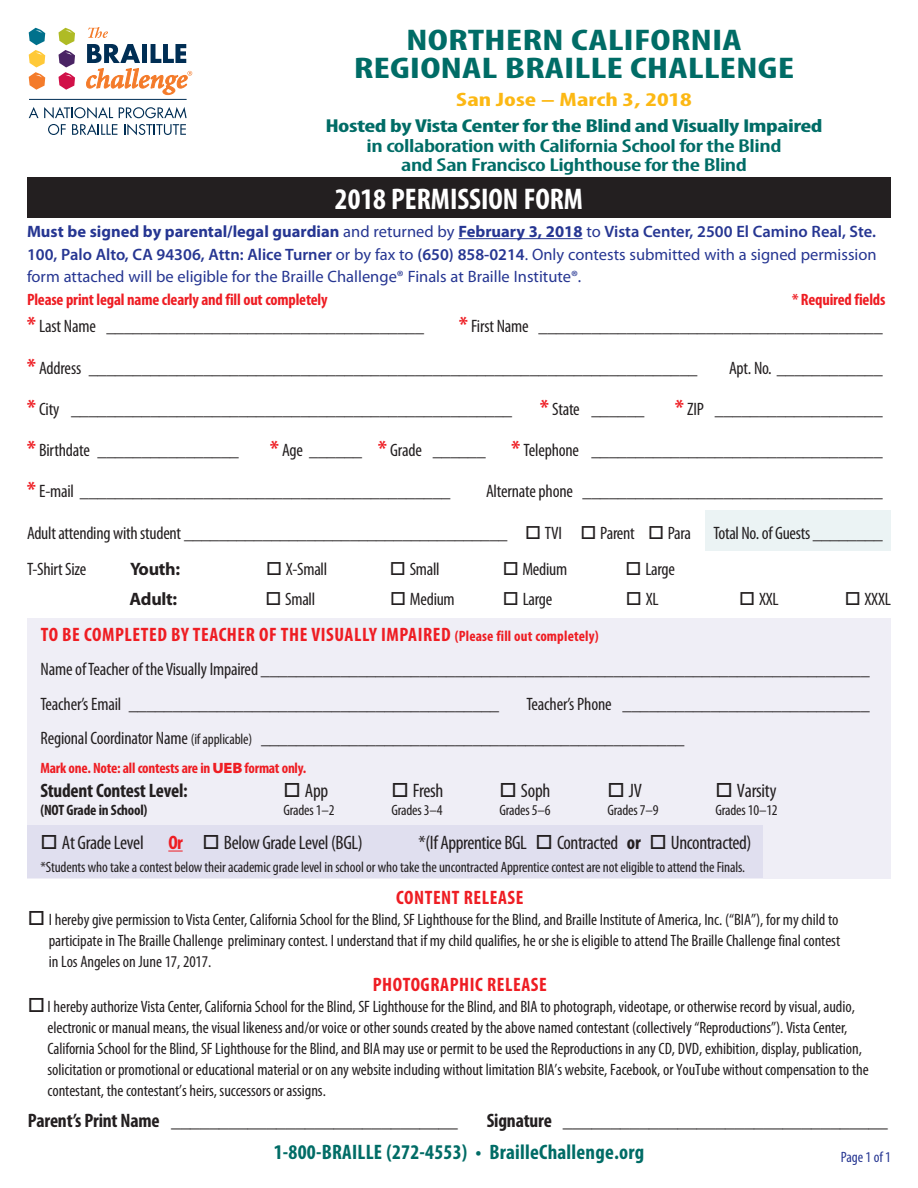
<style>
.page{position:relative;width:918px;height:1188px;background:#fff}
.page>*{position:absolute;margin:0;border:0;box-sizing:border-box;transform-origin:0 0}
.t1{font:700 condensed 30px/28.5px "Myriad Pro";color:#006c66;text-align:center;scale:1.4 1}
.t2{font:700 condensed 30px "Myriad Pro";color:#fff}
.t3{font:700 condensed 21px "Myriad Pro";letter-spacing:.01em;color:#006c66}
.t4{font:700 condensed 19.5px "Myriad Pro";letter-spacing:-.01em;color:#231f20}
.t5{font:condensed 19.5px "Myriad Pro";letter-spacing:-.02em;color:#231f20}
.t6{font:700 condensed 19.5px "Myriad Pro";letter-spacing:.03em;color:#ee1d23}
.t7{font:700 condensed 19.5px "Myriad Pro";color:#fcb814;scale:1.4 1}
.t8{font:600 condensed 18.75px/19.5px "Myriad Pro";letter-spacing:-.02em;color:#006c66;text-align:center;scale:1.4 1}
.t9{font:condensed 18px "Myriad Pro";letter-spacing:-.015em;color:#231f20}
.t10{font:condensed 18px "Myriad Pro";color:#231f20}
.t11{font:700 condensed 18px "Myriad Pro";color:#231f20}
.t12{font:700 18px "Myriad Pro";letter-spacing:-.015em;color:#231f20}
.t13{font:condensed 16.5px/21px "Myriad Pro";letter-spacing:-.005em;color:#231f20;text-align:justify}
.t14{font:16.5px/22.5px "Myriad Pro";color:#263692;text-align:justify}
.t15{font:700 condensed 16.5px "Myriad Pro";letter-spacing:-.01em;color:#ee1d23}
.t16{font:condensed 15px "Myriad Pro";letter-spacing:-.01em;color:#231f20}
.t17{font:700 condensed 15px "Myriad Pro";letter-spacing:-.015em;color:#ee1d23}
.t18{font:700 condensed 15px "Myriad Pro";letter-spacing:-.015em;color:#231f20}
.t19{font:condensed 15px "Myriad Pro";color:#263692}
.s1{font-weight:700}
.s2{font-weight:600}
.s3{font-weight:700;font-size:22.5px;color:#ee1d23}
.s4{font-size:15px}
.s5{font-style:inherit}
.s6{font-weight:400}
.s7{font-weight:900;font-stretch:semi-expanded}
.s8{font-weight:700;color:#ee1d23}
</style>
<div class="page">
<div style="left:705px;top:510px;width:186px;height:40px;background:#ebf3f4"></div>
<div style="left:27px;top:618px;width:864px;height:260px;background:#efeef6"></div>
<div style="left:27px;top:825px;width:735px;height:53px;background:#e0dfef"></div>
<hr style="left:459px;top:238px;width:124px;height:1px;background:#263692">
<hr style="left:29px;top:99px;width:158px;height:1px;background:#002e54">
<svg style="left:29px;top:107px;width:158px;height:28px"></svg>
<svg style="left:88px;top:27px;width:20px;height:11px"></svg>
<svg style="left:86px;top:44px;width:106px;height:51px"></svg>
<svg style="left:59px;top:28px;width:16px;height:62px"></svg>
<svg style="left:29px;top:28px;width:16px;height:62px"></svg>
<div style="left:27px;top:177px;width:864px;height:41px;background:#231f20"></div>
<svg style="left:168px;top:851px;width:15px;height:1px"></svg>
<p class="t1" style="left:354px;top:25px;width:316px">NORTHERN CALIFORNIA<br>REGIONAL BRAILLE CHALLENGE</p>
<p class="t7" style="left:456px;top:87px;width:170px">San Jose – March 3, 2018</p>
<p class="t8" style="left:325px;top:116px;width:357px"><span class="s1">Hosted by Vista Center for the Blind and Visually Impaired </span>in collaboration with California School for the Blind<br>and San Francisco Lighthouse for the Blind</p>
<p class="t2" style="left:335px;top:180px;width:250px">2018 PERMISSION FORM</p>
<p class="t14" style="left:27px;top:220px;width:851px"><span class="s1">Must be signed by parental/legal guardian</span> and returned by <span class="s1">February 3, 2018</span> to <span class="s2">Vista Center, 2500 El Camino Real, Ste.<br>100, Palo Alto, CA 94306, Attn: Alice Turner</span> or by fax to <span class="s2">(650) 858-0214</span>. Only contests submitted with a signed permission form attached will be eligible for the Braille Challenge® Finals at Braille Institute®.</p>
<p class="t15" style="left:27px;top:289px;width:302px">Please print legal name clearly and fill out completely</p>
<p class="t15" style="left:792px;top:289px;width:95px">* Required fields</p>
<p class="t9" style="left:27px;top:315px;width:399px"><span class="s3">*</span> Last Name ____________________________________</p>
<p class="t9" style="left:459px;top:315px;width:425px"><span class="s3">*</span> First Name _______________________________________</p>
<p class="t9" style="left:27px;top:357px;width:672px"><span class="s3">*</span> Address _____________________________________________________________________</p>
<p class="t9" style="left:729px;top:357px;width:155px">Apt. No. ____________</p>
<p class="t9" style="left:27px;top:398px;width:619px"><span class="s3">*</span> City __________________________________________________ <span class="s3">*</span> State ______</p>
<p class="t9" style="left:675px;top:398px;width:209px"><span class="s3">*</span> ZIP ___________________</p>
<p class="t9" style="left:27px;top:439px;width:213px"><span class="s3">*</span> Birthdate ________________</p>
<p class="t9" style="left:270px;top:439px;width:614px"><span class="s3">*</span> Age ______ <span class="s3">*</span> Grade ______ <span class="s3">*</span> Telephone _________________________________</p>
<p class="t9" style="left:27px;top:480px;width:425px"><span class="s3">*</span> E-mail __________________________________________</p>
<p class="t9" style="left:486px;top:480px;width:398px">Alternate phone __________________________________</p>
<p class="t9" style="left:27px;top:522px;width:857px">Adult attending with student _____________________________________ □ TVI □ Parent □ Para Total No. of Guests ________</p>
<p class="t9" style="left:27px;top:558px;width:61px">T-Shirt Size</p>
<p class="t12" style="left:130px;top:557px;width:52px">Youth:</p>
<p class="t9" style="left:266px;top:558px;width:63px">□ X-Small</p>
<p class="t9" style="left:390px;top:558px;width:51px">□ Small</p>
<p class="t9" style="left:503px;top:558px;width:66px">□ Medium</p>
<p class="t9" style="left:626px;top:558px;width:51px">□ Large</p>
<p class="t12" style="left:130px;top:587px;width:49px">Adult:</p>
<p class="t9" style="left:265px;top:588px;width:51px">□ Small</p>
<p class="t9" style="left:390px;top:588px;width:66px">□ Medium</p>
<p class="t9" style="left:503px;top:588px;width:51px">□ Large</p>
<p class="t9" style="left:626px;top:588px;width:34px">□ XL</p>
<p class="t9" style="left:739px;top:588px;width:41px">□ XXL</p>
<p class="t9" style="left:845px;top:588px;width:48px">□ XXXL</p>
<p class="t6" style="left:41px;top:622px;width:560px">TO BE COMPLETED BY TEACHER OF THE VISUALLY IMPAIRED <span class="s4">(Please fill out completely)</span></p>
<p class="t10" style="left:40px;top:658px;width:831px"><span class="s5">Name of Teacher of the Visually Impaired</span> _____________________________________________________________________</p>
<p class="t10" style="left:40px;top:693px;width:460px"><span class="s5">Teacher’s Email</span> __________________________________________</p>
<p class="t11" style="left:526px;top:692px;width:345px"><span class="s6">Teacher’s Phone</span> ____________________________</p>
<p class="t9" style="left:40px;top:727px;width:646px">Regional Coordinator Name <span class="s4">(if applicable)</span> ________________________________________________</p>
<p class="t17" style="left:40px;top:759px;width:267px">Mark one. Note: all contests are in <span class="s7">UEB</span> format only.</p>
<p class="t4" style="left:40px;top:779px;width:149px">Student Contest Level:</p>
<p class="t5" style="left:284px;top:779px;width:46px">□ App</p>
<p class="t5" style="left:392px;top:779px;width:53px">□ Fresh</p>
<p class="t5" style="left:500px;top:779px;width:52px">□ Soph</p>
<p class="t5" style="left:608px;top:779px;width:36px">□ JV</p>
<p class="t5" style="left:716px;top:779px;width:62px">□ Varsity</p>
<p class="t18" style="left:40px;top:801px;width:108px">(NOT Grade in School)</p>
<p class="t16" style="left:283px;top:801px;width:53px">Grades 1–2</p>
<p class="t16" style="left:391px;top:801px;width:53px">Grades 3–4</p>
<p class="t16" style="left:499px;top:801px;width:53px">Grades 5–6</p>
<p class="t16" style="left:607px;top:801px;width:53px">Grades 7–9</p>
<p class="t16" style="left:715px;top:801px;width:64px">Grades 10–12</p>
<p class="t5" style="left:40px;top:831px;width:105px">□ At Grade Level</p>
<p class="t5" style="left:168px;top:831px;width:196px"><span class="s8">Or</span> □ Below Grade Level (BGL)</p>
<p class="t5" style="left:418px;top:831px;width:335px">*(If Apprentice BGL □ Contracted <span class="s1">or</span> □ Uncontracted)</p>
<p class="t16" style="left:40px;top:858px;width:706px">*Students who take a contest below their academic grade level in school or who take the uncontracted Apprentice contest are not eligible to attend the Finals.</p>
<p class="t6" style="left:396px;top:885px;width:129px">CONTENT RELEASE</p>
<p class="t13" style="left:49px;top:909px;width:793px;text-indent:-21px">□ I hereby give permission to Vista Center, California School for the Blind, SF Lighthouse for the Blind, and Braille Institute of America, Inc. (“BIA”), for my child to participate in The Braille Challenge preliminary contest. I understand that if my child qualifies, he or she is eligible to attend The Braille Challenge final contest in Los Angeles on June 17, 2017.</p>
<p class="t6" style="left:373px;top:972px;width:176px">PHOTOGRAPHIC RELEASE</p>
<p class="t13" style="left:48px;top:996px;width:823px;text-align:left;text-indent:-20px">□I hereby authorize Vista Center, California School for the Blind, SF Lighthouse for the Blind, and BIA to photograph, videotape, or otherwise record by visual, audio, electronic or manual means, the visual likeness and/or voice or other sounds created by the above named contestant (collectively “Reproductions”). Vista Center, California School for the Blind, SF Lighthouse for the Blind, and BIA may use or permit to be used the Reproductions in any CD, DVD, exhibition, display, publication, solicitation or promotional or educational material or on any website including without limitation BIA’s website, Facebook, or YouTube without compensation to the contestant, the contestant’s heirs, successors or assigns.</p>
<p class="t4" style="left:28px;top:1108px;width:432px">Parent’s Print Name ______________________________</p>
<p class="t4" style="left:487px;top:1108px;width:403px">Signature __________________________________</p>
<p class="t3" style="left:274px;top:1139px;width:372px">1-800-BRAILLE (272-4553) • BrailleChallenge.org</p>
<p class="t19" style="left:841px;top:1148px;width:52px">Page 1 of 1</p>
</div>
